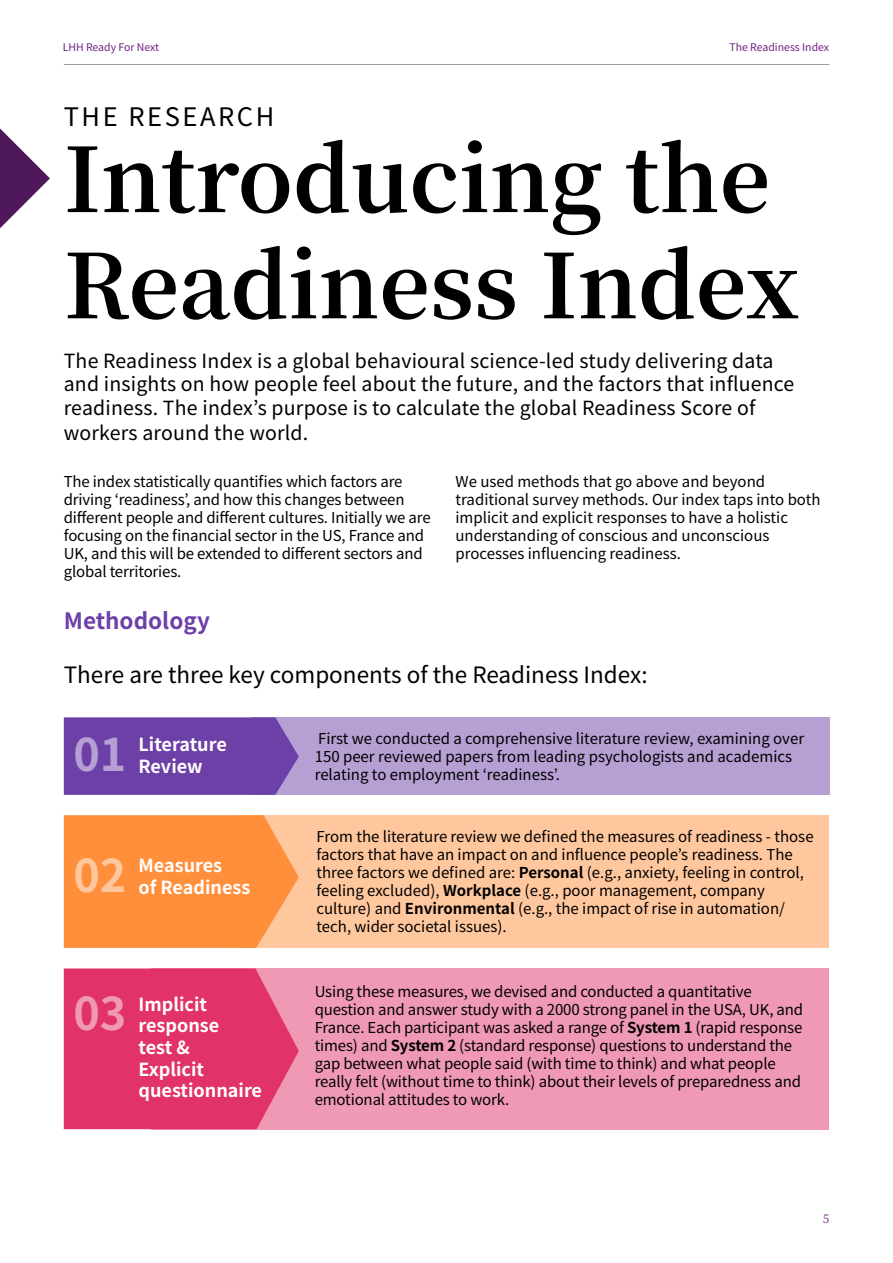
<style>
.page{position:relative;width:893px;height:1263px;background:#fff}
.page>*{position:absolute;margin:0;border:0;box-sizing:border-box;transform-origin:0 0}
.t1{font:700 88.5px/106.2px "Noto Serif JP";color:#000}
.t2{font:700 45px "Noto Sans JP";color:#b69fd3}
.t3{font:700 45px "Noto Sans JP";color:#ffc79d}
.t4{font:700 45px "Noto Sans JP";color:#f099b4}
.t5{font:25.5px "Noto Sans JP";letter-spacing:.1em;color:#000}
.t6{font:22.5px "Noto Sans JP";color:#000}
.t7{font:700 22.5px "Noto Sans JP";color:#6d40a8}
.t8{font:19.5px/23.4px "Noto Sans JP";letter-spacing:.01em;color:#000}
.t9{font:700 18px/21.6px "Noto Sans JP";color:#fff}
.t10{font:15px/18px "Noto Sans JP";letter-spacing:-.01em;color:#000}
.t11{font:12px "Noto Serif JP";color:#6e2280}
.t12{font:10.5px "Noto Sans JP";color:#6e2280}
.s1{font-weight:700}
</style>
<div class="page">
<div style="left:252px;top:717px;width:577px;height:78px;background:#b69fd3"></div>
<div style="left:239px;top:815px;width:590px;height:133px;background:#ffc79d"></div>
<svg style="left:64px;top:717px;width:235px;height:78px;background:#7145aa"></svg>
<svg style="left:64px;top:815px;width:235px;height:133px;background:#ff9343"></svg>
<hr style="left:64px;top:64px;width:765px;height:1px;background:#9c9b9b">
<svg style="left:0;top:128px;width:50px;height:100px"></svg>
<div style="left:151px;top:968px;width:678px;height:162px;background:#f099b4"></div>
<svg style="left:64px;top:968px;width:235px;height:161px;background:#e33c70"></svg>
<p class="t12" style="left:63px;top:41px;width:98px">LHH Ready For Next</p>
<h3 class="t5" style="left:64px;top:102px;width:212px">THE RESEARCH</h3>
<p class="t12" style="left:729px;top:41px;width:101px">The Readiness Index</p>
<h1 class="t1" style="left:64px;top:128px;width:737px">Introducing the<br>Readiness Index</h1>
<h3 class="t8" style="left:64px;top:350px;width:732px">The Readiness Index is a global behavioural science-led study delivering data and insights on how people feel about the future, and the factors that influence readiness. The index’s purpose is to calculate the global Readiness Score of</h3>
<h3 class="t8" style="left:64px;top:422px;width:246px">workers around the world.</h3>
<p class="t10" style="left:64px;top:473px;width:368px">The index statistically quantifies which factors are driving ‘readiness’, and how this changes between different people and different cultures. Initially we are focusing on the financial sector in the US, France and UK, and this will be extended to different sectors and global territories.</p>
<h3 class="t7" style="left:64px;top:608px;width:148px">Methodology</h3>
<p class="t10" style="left:455px;top:473px;width:366px">We used methods that go above and beyond traditional survey methods. Our index taps into both implicit and explicit responses to have a holistic understanding of conscious and unconscious processes influencing readiness.</p>
<h3 class="t6" style="left:64px;top:662px;width:585px">There are three key components of the Readiness Index:</h3>
<h2 class="t2" style="left:73px;top:729px;width:55px">01</h2>
<p class="t9" style="left:139px;top:734px;width:90px">Literature<br>Review</p>
<h2 class="t3" style="left:73px;top:850px;width:55px">02</h2>
<p class="t9" style="left:139px;top:855px;width:113px">Measures<br>of Readiness</p>
<p class="t10" style="left:315px;top:730px;width:491px">First we conducted a comprehensive literature review, examining over<br>150 peer reviewed papers from leading psychologists and academics relating to employment ‘readiness’.</p>
<p class="t10" style="left:316px;top:828px;width:499px">From the literature review we defined the measures of readiness - those factors that have an impact on and influence people’s readiness. The three factors we defined are: <span class="s1">Personal</span> (e.g., anxiety, feeling in control, feeling excluded), <span class="s1">Workplace</span> (e.g., poor management, company culture) and <span class="s1">Environmental</span> (e.g., the impact of rise in automation/ tech, wider societal issues).</p>
<h2 class="t4" style="left:73px;top:988px;width:55px">03</h2>
<p class="t9" style="left:139px;top:994px;width:125px">Implicit response<br>test &amp;<br>Explicit questionnaire</p>
<p class="t10" style="left:315px;top:983px;width:490px">Using these measures, we devised and conducted a quantitative question and answer study with a 2000 strong panel in the USA, UK, and France. Each participant was asked a range of <span class="s1">System 1</span> (rapid response times) and <span class="s1">System 2</span> (standard response) questions to understand the gap between what people said (with time to think) and what people really felt (without time to think) about their levels of preparedness and emotional attitudes to work.</p>
<p class="t11" style="left:823px;top:1212px;width:8px">5</p>
</div>
